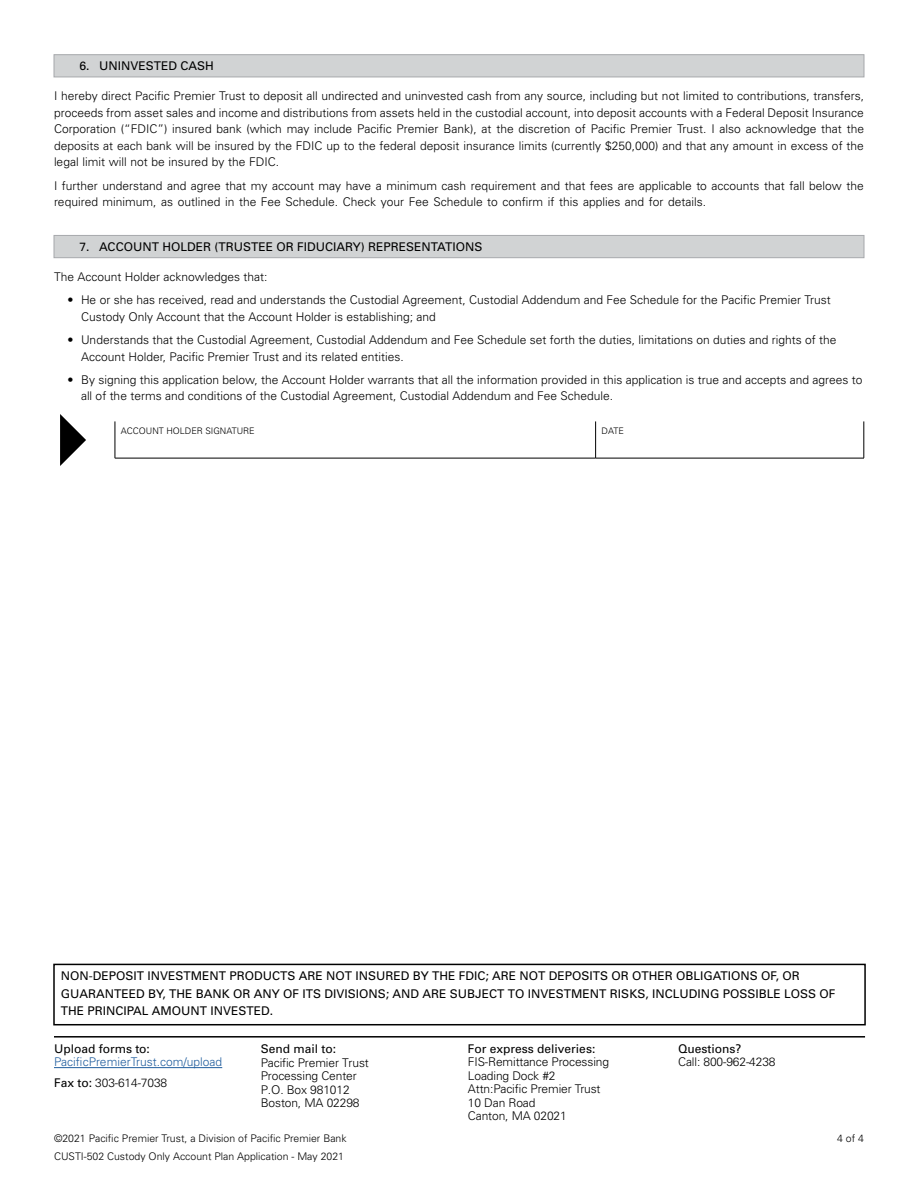
<style>
.page{position:relative;width:918px;height:1188px;background:#fff}
.page>*{position:absolute;margin:0;border:0;box-sizing:border-box;transform-origin:0 0}
.t1{font:300 12px/16.5px "Univers";color:#000}
.t2{font:12px/17.4px "Univers";color:#000}
.t3{font:300 12px/20.2px "Univers";color:#215e9e}
.t4{font:300 10.5px/17.4px "Univers";color:#000}
.t5{font:300 9px "Univers";color:#000}
.s1{font-weight:400;color:#000}
.s2{color:#000}
</style>
<div class="page">
<hr style="left:54px;top:1067px;width:168px;height:1px;background:#215e9e">
<hr style="left:54px;top:1036px;width:811px;height:2px;background:#000">
<div style="left:53px;top:964px;width:813px;height:61px;border:2px solid #000"></div>
<div style="left:54px;top:55px;width:810px;height:22px;background:#d1d3d4;border:1px solid #a7a9ac"></div>
<div style="left:54px;top:235px;width:810px;height:23px;background:#d1d3d4;border:1px solid #a7a9ac"></div>
<hr style="left:115px;top:421px;width:1px;height:37px;background:#000">
<hr style="left:595px;top:421px;width:1px;height:37px;background:#000">
<hr style="left:864px;top:421px;width:1px;height:37px;background:#000">
<hr style="left:115px;top:458px;width:481px;height:1px;background:#000">
<hr style="left:596px;top:458px;width:268px;height:1px;background:#000">
<p class="t2" style="left:80px;top:58px;width:136px">6. UNINVESTED CASH</p>
<p class="t1" style="left:54px;top:88px;width:812px;text-align:justify">I hereby direct Pacific Premier Trust to deposit all undirected and uninvested cash from any source, including but not limited to contributions, transfers, proceeds from asset sales and income and distributions from assets held in the custodial account, into deposit accounts with a Federal Deposit Insurance Corporation (“FDIC”) insured bank (which may include Pacific Premier Bank), at the discretion of Pacific Premier Trust. I also acknowledge that the deposits at each bank will be insured by the FDIC up to the federal deposit insurance limits (currently $250,000) and that any amount in excess of the legal limit will not be insured by the FDIC.</p>
<p class="t1" style="left:54px;top:177px;width:811px">I further understand and agree that my account may have a minimum cash requirement and that fees are applicable to accounts that fall below the required minimum, as outlined in the Fee Schedule. Check your Fee Schedule to confirm if this applies and for details.</p>
<p class="t2" style="left:80px;top:238px;width:404px">7. ACCOUNT HOLDER (TRUSTEE OR FIDUCIARY) REPRESENTATIONS</p>
<p class="t1" style="left:54px;top:269px;width:215px">The Account Holder acknowledges that:</p>
<p class="t1" style="left:81px;top:292px;width:751px;text-indent:-14px">• He or she has received, read and understands the Custodial Agreement, Custodial Addendum and Fee Schedule for the Pacific Premier Trust<br>Custody Only Account that the Account Holder is establishing; and</p>
<p class="t1" style="left:81px;top:332px;width:757px;text-indent:-14px">• Understands that the Custodial Agreement, Custodial Addendum and Fee Schedule set forth the duties, limitations on duties and rights of the<br>Account Holder, Pacific Premier Trust and its related entities.</p>
<p class="t1" style="left:81px;top:371px;width:783px;text-indent:-14px">• By signing this application below, the Account Holder warrants that all the information provided in this application is true and accepts and agrees to all of the terms and conditions of the Custodial Agreement, Custodial Addendum and Fee Schedule.</p>
<p class="t5" style="left:121px;top:425px;width:135px">ACCOUNT HOLDER SIGNATURE</p>
<p class="t5" style="left:602px;top:425px;width:24px">DATE</p>
<p class="t2" style="left:61px;top:967px;width:776px">NON-DEPOSIT INVESTMENT PRODUCTS ARE NOT INSURED BY THE FDIC; ARE NOT DEPOSITS OR OTHER OBLIGATIONS OF, OR<br>GUARANTEED BY, THE BANK OR ANY OF ITS DIVISIONS; AND ARE SUBJECT TO INVESTMENT RISKS, INCLUDING POSSIBLE LOSS OF<br>THE PRINCIPAL AMOUNT INVESTED.</p>
<p class="t2" style="left:54px;top:1040px;width:97px">Upload forms to:</p>
<p class="t3" style="left:54px;top:1052px;width:170px">PacificPremierTrust.com/upload<br><span class="s1">Fax to:</span> <span class="s2">303-614-7038</span></p>
<p class="t2" style="left:261px;top:1040px;width:77px">Send mail to:</p>
<p class="t1" style="left:261px;top:1056px;width:110px;line-height:13.4px">Pacific Premier Trust<br>Processing Center<br>P.O. Box 981012<br>Boston, MA 02298</p>
<p class="t2" style="left:468px;top:1040px;width:129px">For express deliveries:</p>
<p class="t1" style="left:468px;top:1055px;width:143px;line-height:13.5px">FIS-Remittance Processing<br>Loading Dock #2<br>Attn:Pacific Premier Trust<br>10 Dan Road<br>Canton, MA 02021</p>
<p class="t2" style="left:678px;top:1040px;width:65px">Questions?</p>
<p class="t1" style="left:678px;top:1054px;width:99px">Call: 800-962-4238</p>
<p class="t4" style="left:54px;top:1130px;width:294px">©2021 Pacific Premier Trust, a Division of Pacific Premier Bank<br>CUSTI-502 Custody Only Account Plan Application - May 2021</p>
<p class="t4" style="left:837px;top:1130px;width:28px">4 of 4</p>
</div>
